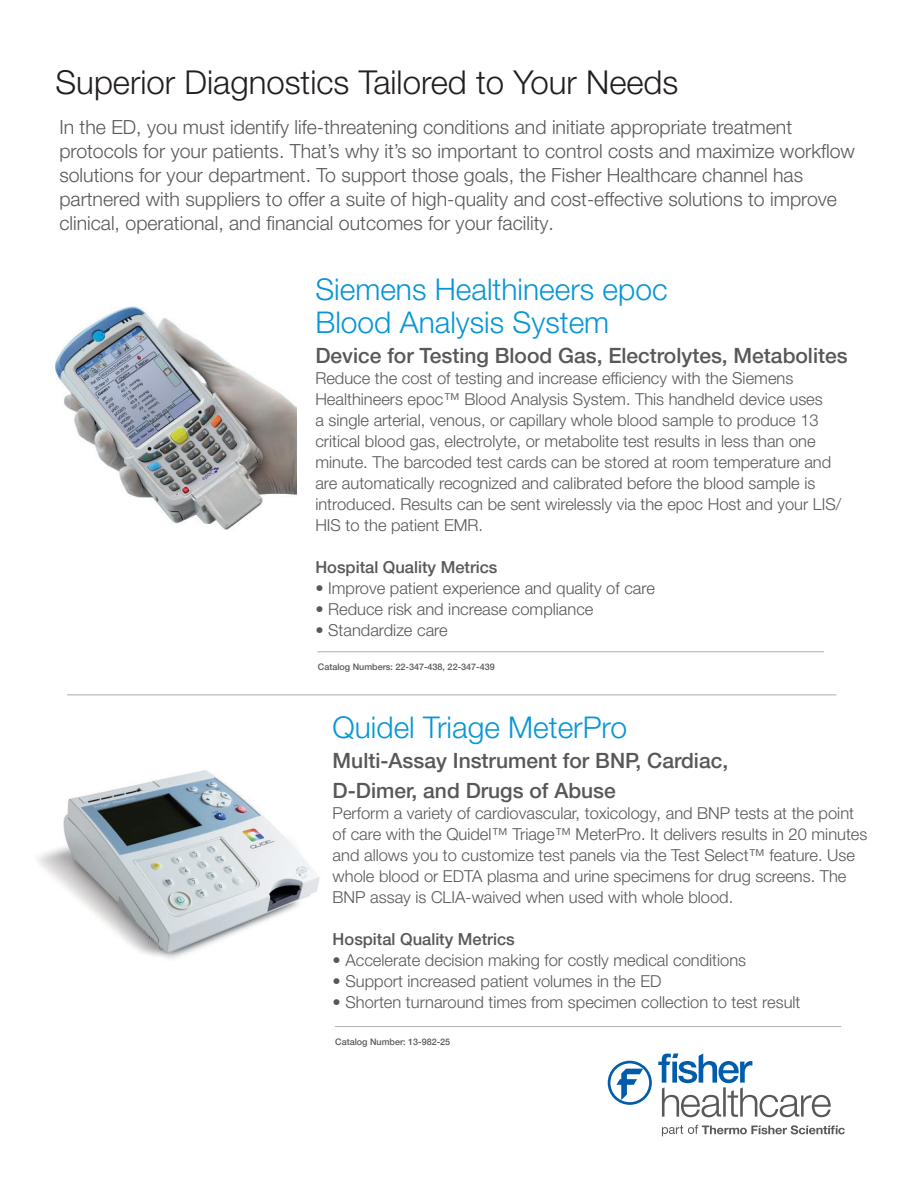
<style>
.page{position:relative;width:918px;height:1188px;background:#fff}
.page>*{position:absolute;margin:0;border:0;box-sizing:border-box;transform-origin:0 0}
.t1{font:300 33px "Helvetica Neue LT Std";color:#231f20}
.t2{font:300 30px/33px "Helvetica Neue LT Pro";color:#0696d7}
.t3{font:500 21px/30px "Helvetica Neue LT Pro";color:#57585a}
.t4{font:300 19.5px/24px "Helvetica Neue LT Pro";color:#57585a}
.t5{font:300 16.5px/21px "Helvetica Neue LT Pro";color:#57585a}
.t6{font:500 16.5px "Helvetica Neue LT Pro";color:#57585a}
.t7{font:500 9px "Helvetica Neue LT Pro";color:#57585a}
</style>
<div class="page">
<img style="left:55px;top:306px;width:241px;height:224px">
<img style="left:38px;top:770px;width:282px;height:189px">
<hr style="left:67px;top:695px;width:769px;height:1px;background:#57585a">
<hr style="left:318px;top:652px;width:506px;height:1px;background:#57585a">
<hr style="left:335px;top:1026px;width:506px;height:1px;background:#57585a">
<svg style="left:662px;top:1125px;width:183px;height:11px"></svg>
<svg style="left:607px;top:1053px;width:224px;height:64px"></svg>
<p class="t1" style="left:56px;top:63px;width:624px">Superior Diagnostics Tailored to Your Needs</p>
<p class="t4" style="left:59px;top:115px;width:797px">In the ED, you must identify life-threatening conditions and initiate appropriate treatment protocols for your patients. That’s why it’s so important to control costs and maximize workflow solutions for your department. To support those goals, the Fisher Healthcare channel has partnered with suppliers to offer a suite of high-quality and cost-effective solutions to improve clinical, operational, and financial outcomes for your facility.</p>
<p class="t2" style="left:315px;top:272px;width:354px">Siemens Healthineers epoc<br>Blood Analysis System</p>
<p class="t3" style="left:315px;top:340px;width:534px">Device for Testing Blood Gas, Electrolytes, Metabolites</p>
<p class="t5" style="left:315px;top:367px;width:527px">Reduce the cost of testing and increase efficiency with the Siemens Healthineers epoc™ Blood Analysis System. This handheld device uses<br>a single arterial, venous, or capillary whole blood sample to produce 13 critical blood gas, electrolyte, or metabolite test results in less than one minute. The barcoded test cards can be stored at room temperature and are automatically recognized and calibrated before the blood sample is introduced. Results can be sent wirelessly via the epoc Host and your LIS/ HIS to the patient EMR.</p>
<p class="t6" style="left:315px;top:557px;width:184px">Hospital Quality Metrics</p>
<p class="t5" style="left:315px;top:577px;width:341px">• Improve patient experience and quality of care</p>
<p class="t5" style="left:315px;top:598px;width:280px">• Reduce risk and increase compliance</p>
<p class="t5" style="left:315px;top:619px;width:134px">• Standardize care</p>
<p class="t7" style="left:318px;top:662px;width:178px">Catalog Numbers: 22-347-438, 22-347-439</p>
<p class="t2" style="left:333px;top:710px;width:296px">Quidel Triage MeterPro</p>
<p class="t3" style="left:333px;top:745px;width:397px">Multi-Assay Instrument for BNP, Cardiac,<br>D-Dimer, and Drugs of Abuse</p>
<p class="t5" style="left:333px;top:802px;width:536px">Perform a variety of cardiovascular, toxicology, and BNP tests at the point of care with the Quidel™ Triage™ MeterPro. It delivers results in 20 minutes and allows you to customize test panels via the Test Select™ feature. Use whole blood or EDTA plasma and urine specimens for drug screens. The BNP assay is CLIA-waived when used with whole blood.</p>
<p class="t6" style="left:333px;top:929px;width:184px">Hospital Quality Metrics</p>
<p class="t5" style="left:333px;top:949px;width:415px">• Accelerate decision making for costly medical conditions</p>
<p class="t5" style="left:333px;top:970px;width:330px">• Support increased patient volumes in the ED</p>
<p class="t5" style="left:333px;top:991px;width:469px">• Shorten turnaround times from specimen collection to test result</p>
<p class="t7" style="left:335px;top:1037px;width:117px">Catalog Number: 13-982-25</p>
</div>
